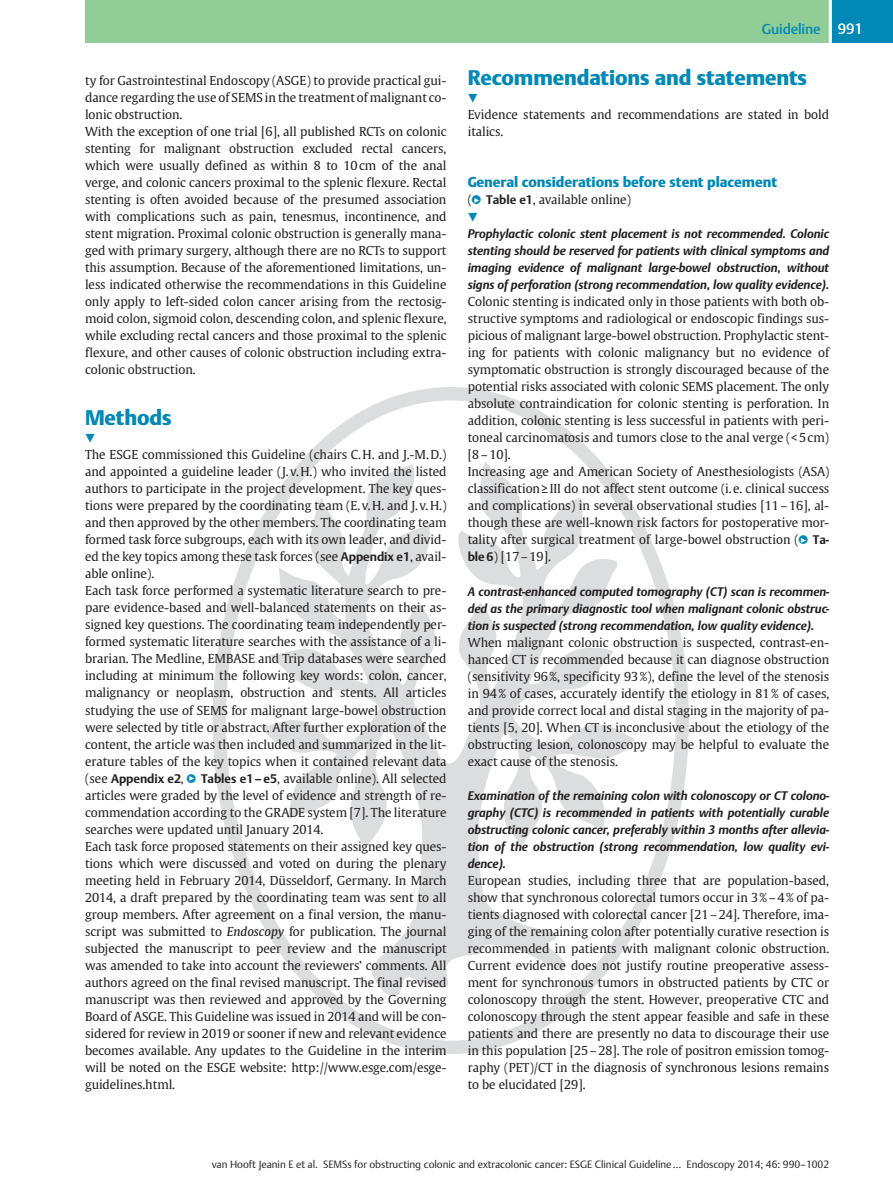
<style>
.page{position:relative;width:893px;height:1191px;background:#fff}
.page>*{position:absolute;margin:0;border:0;box-sizing:border-box;transform-origin:0 0}
.t1{font:20.85px "Adv T Tde 03 b 09 e.B";color:#0088b6}
.t2{font:14.25px "Adv T Tde 03 b 09 e.B";color:#0088b6}
.t3{font:14.25px "Adv T Te 16 fe 38 b";color:#0088b6}
.t4{font:12.3px/17px "Adv TT31 ea 7 dbe";color:#231f20}
.t5{font:12.3px/17px "Adv TT619 c 8 c 5 c.BI";color:#231f20;text-align:justify}
.t6{font:12.3px "Adv T Tac 59 b 273.B";color:#231f20}
.t7{font:11.25px "Adv Pi 3";color:#0088b6;scale:.9 1}
.t8{font:10.5px "Adv TT349184 da";color:#231f20}
.s1{font-family:"Adv T Tac 59 b 273.B"}
.s2{font-family:"Adv TT31 ea 7 dbe"}
.s3{font-family:"Adv TT31 ea 7 dbe";font-size:15.75px;color:#0088b6}
.s4{font-family:"Adv TT9 e 98 a 5 d 7.I"}
.s5{font-style:inherit}
.s6{font-size:15px;color:#fff}
.s7{font-size:15.75px;color:#0088b6}
</style>
<div class="page">
<svg style="left:213px;top:387px;width:476px;height:667px"></svg>
<div style="left:85px;top:0;width:744px;height:43px;background:#90cd97"></div>
<div style="left:829px;top:0;width:64px;height:43px;background:#0088b6"></div>
<svg style="left:829px;top:0;width:2px;height:43px"></svg>
<p class="t4" style="left:85px;top:73px;width:363px">ty for Gastrointestinal Endoscopy (ASGE) to provide practical gui&shy;dance regarding the use of SEMS in the treatment of malignant co&shy;lonic obstruction.<br>With the exception of one trial [6], all published RCTs on colonic stenting for malignant obstruction excluded rectal cancers, which were usually defined as within 8 to 10 cm of the anal verge, and colonic cancers proximal to the splenic flexure. Rectal stenting is often avoided because of the presumed association with complications such as pain, tenesmus, incontinence, and stent migration. Proximal colonic obstruction is generally mana&shy;ged with primary surgery, although there are no RCTs to support this assumption. Because of the aforementioned limitations, un&shy;less indicated otherwise the recommendations in this Guideline only apply to left-sided colon cancer arising from the rectosig&shy;moid colon, sigmoid colon, descending colon, and splenic flexure, while excluding rectal cancers and those proximal to the splenic flexure, and other causes of colonic obstruction including extra&shy;colonic obstruction.</p>
<h1 class="t1" style="left:85px;top:409px;width:88px">Methods</h1>
<p class="t7" style="left:85px;top:433px;width:13px">!</p>
<p class="t4" style="left:85px;top:447px;width:363px">The ESGE commissioned this Guideline (chairs C.H. and J.-M. D.) and appointed a guideline leader (J. v.H.) who invited the listed authors to participate in the project development. The key ques&shy;tions were prepared by the coordinating team (E. v.H. and J. v. H.) and then approved by the other members. The coordinating team formed task force subgroups, each with its own leader, and divid&shy;ed the key topics among these task forces (see <span class="s1">Appendix e1</span>, avail&shy;able online).<br>Each task force performed a systematic literature search to pre&shy;pare evidence-based and well-balanced statements on their as&shy;signed key questions. The coordinating team independently per&shy;formed systematic literature searches with the assistance of a li&shy;brarian. The Medline, EMBASE and Trip databases were searched including at minimum the following key words: colon, cancer, malignancy or neoplasm, obstruction and stents. All articles studying the use of SEMS for malignant large-bowel obstruction were selected by title or abstract. After further exploration of the content, the article was then included and summarized in the lit&shy;erature tables of the key topics when it contained relevant data</p>
<p class="t6" style="left:85px;top:773px;width:114px"><span class="s2">(see</span> Appendix e2<span class="s2">,</span><span class="s3">●</span></p>
<p class="t4" style="left:85px;top:770px;width:363px;text-indent:104px"><sup>"</sup> <span class="s1">Tables e1</span><span class="s1">–</span> <span class="s1">e5</span>, available online). All selected articles were graded by the level of evidence and strength of re&shy;commendation according to the GRADE system [7]. The literature searches were updated until January 2014.<br>Each task force proposed statements on their assigned key ques&shy;tions which were discussed and voted on during the plenary meeting held in February 2014, Düsseldorf, Germany. In March 2014, a draft prepared by the coordinating team was sent to all group members. After agreement on a final version, the manu&shy;script was submitted to <span class="s4">Endoscopy</span> for publication. The journal subjected the manuscript to peer review and the manuscript was amended to take into account the reviewers<span class="s5">’</span> comments. All authors agreed on the final revised manuscript. The final revised manuscript was then reviewed and approved by the Governing Board of ASGE. This Guideline was issued in 2014 and will be con&shy;sidered for review in 2019 or sooner if new and relevant evidence becomes available. Any updates to the Guideline in the interim will be noted on the ESGE website: http://www.esge.com/esge&shy;guidelines.html.</p>
<p class="t3" style="left:762px;top:20px;width:103px">Guideline <span class="s6">991</span></p>
<h1 class="t1" style="left:468px;top:69px;width:341px">Recommendations and statements</h1>
<p class="t7" style="left:468px;top:92px;width:13px">!</p>
<p class="t4" style="left:468px;top:107px;width:363px">Evidence statements and recommendations are stated in bold italics.</p>
<p class="t2" style="left:468px;top:176px;width:311px">General considerations before stent placement</p>
<p class="t4" style="left:468px;top:192px;width:17px">(<span class="s7">●</span></p>
<p class="t4" style="left:474px;top:192px;width:159px"><sup>"</sup> <span class="s1">Table e1</span>, available online)</p>
<p class="t7" style="left:468px;top:211px;width:13px">!</p>
<p class="t5" style="left:468px;top:226px;width:363px">Prophylactic colonic stent placement is not recommended. Colonic stenting should be reserved for patients with clinical symptoms and imaging evidence of malignant large-bowel obstruction, without signs of perforation (strong recommendation, low quality evidence).</p>
<p class="t4" style="left:468px;top:294px;width:363px">Colonic stenting is indicated only in those patients with both ob&shy;structive symptoms and radiological or endoscopic findings sus&shy;picious of malignant large-bowel obstruction. Prophylactic stent&shy;ing for patients with colonic malignancy but no evidence of symptomatic obstruction is strongly discouraged because of the potential risks associated with colonic SEMS placement. The only absolute contraindication for colonic stenting is perforation. In addition, colonic stenting is less successful in patients with peri&shy;toneal carcinomatosis and tumors close to the anal verge (&lt; 5 cm) [8<span class="s5">–</span>10].<br>Increasing age and American Society of Anesthesiologists (ASA) classification<span class="s5">≥</span>III do not affect stent outcome (i. e. clinical success and complications) in several observational studies [11<span class="s5">–</span>16], al&shy;though these are well-known risk factors for postoperative mor&shy;tality after surgical treatment of large-bowel obstruction (<span class="s7">●</span></p>
<p class="t6" style="left:801px;top:535px;width:30px"><sup>"</sup> Ta-</p>
<p class="t4" style="left:468px;top:549px;width:85px"><span class="s1">ble 6</span>) [17<span class="s5">–</span>19].</p>
<p class="t5" style="left:468px;top:583px;width:363px">A contrast-enhanced computed tomography (CT) scan is recommen&shy;ded as the primary diagnostic tool when malignant colonic obstruc&shy;tion is suspected (strong recommendation, low quality evidence).</p>
<p class="t4" style="left:468px;top:634px;width:363px;text-align:justify">When malignant colonic obstruction is suspected, contrast-en&shy;hanced CT is recommended because it can diagnose obstruction (sensitivity 96 %, specificity 93 %), define the level of the stenosis in 94 % of cases, accurately identify the etiology in 81 % of cases, and provide correct local and distal staging in the majority of pa&shy;tients [5, 20]. When CT is inconclusive about the etiology of the obstructing lesion, colonoscopy may be helpful to evaluate the exact cause of the stenosis.</p>
<p class="t5" style="left:468px;top:787px;width:363px">Examination of the remaining colon with colonoscopy or CT colono&shy;graphy (CTC) is recommended in patients with potentially curable obstructing colonic cancer, preferably within 3 months after allevia&shy;tion of the obstruction (strong recommendation, low quality evi&shy;dence).</p>
<p class="t4" style="left:468px;top:872px;width:363px;text-align:justify">European studies, including three that are population-based, show that synchronous colorectal tumors occur in 3 %<span class="s5">–</span>4 % of pa&shy;tients diagnosed with colorectal cancer [21<span class="s5">–</span>24]. Therefore, ima&shy;ging of the remaining colon after potentially curative resection is recommended in patients with malignant colonic obstruction.<br>Current evidence does not justify routine preoperative assess&shy;ment for synchronous tumors in obstructed patients by CTC or colonoscopy through the stent. However, preoperative CTC and colonoscopy through the stent appear feasible and safe in these patients and there are presently no data to discourage their use in this population [25<span class="s5">–</span>28]. The role of positron emission tomog&shy;raphy (PET)/CT in the diagnosis of synchronous lesions remains to be elucidated [29].</p>
<p class="t8" style="left:212px;top:1159px;width:619px">van Hooft Jeanin E et al. SEMSs for obstructing colonic and extracolonic cancer: ESGE Clinical Guideline<span class="s5">…</span> Endoscopy 2014; 46: 990<span class="s5">–</span>1002</p>
</div>
